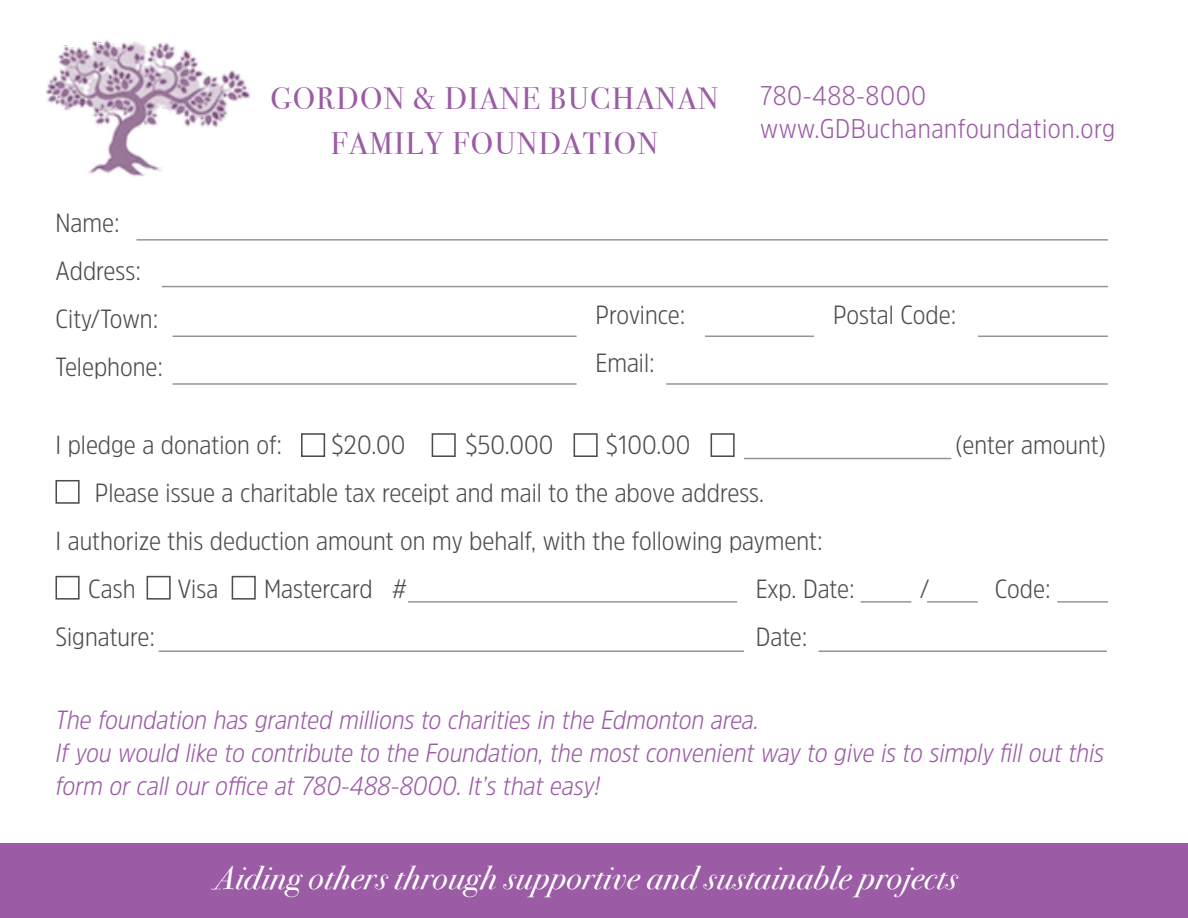
<style>
.page{position:relative;width:1188px;height:918px;background:#fff}
.page>*{position:absolute;margin:0;border:0;box-sizing:border-box;transform-origin:0 0}
.t1{font:33px "Bodoni Svty Two ITCTT Book Ita";letter-spacing:.02em;color:#fff}
.t2{font:30.9px/45.6px "Bodoni Svty Two ITCTT Book";letter-spacing:.05em;color:#9b5ba5;text-align:center}
.t3{font:300 27px/33px "Amsi Pro Narw";letter-spacing:.02em;color:#9b5ba5}
.t4{font:300 26.4px "Amsi Pro Narw";color:#4b4c4d}
.t5{font:italic 300 26.4px/33px "Amsi Pro Narw";color:#9b5ba5}
</style>
<div class="page">
<div style="left:0;top:844px;width:1188px;height:74px;background:#9b5ba5"></div>
<hr style="left:136px;top:239px;width:972px;height:2px;background:#939598">
<hr style="left:162px;top:286px;width:946px;height:1px;background:#939598">
<hr style="left:173px;top:336px;width:404px;height:1px;background:#939598">
<hr style="left:705px;top:336px;width:109px;height:1px;background:#939598">
<hr style="left:666px;top:383px;width:442px;height:2px;background:#939598">
<hr style="left:978px;top:336px;width:130px;height:1px;background:#939598">
<hr style="left:173px;top:383px;width:404px;height:2px;background:#939598">
<hr style="left:744px;top:458px;width:207px;height:1px;background:#939598">
<hr style="left:408px;top:601px;width:329px;height:2px;background:#939598">
<hr style="left:861px;top:601px;width:50px;height:2px;background:#939598">
<hr style="left:927px;top:601px;width:51px;height:2px;background:#939598">
<hr style="left:1057px;top:601px;width:51px;height:2px;background:#939598">
<hr style="left:159px;top:650px;width:585px;height:2px;background:#939598">
<hr style="left:819px;top:650px;width:288px;height:2px;background:#939598">
<div style="left:301px;top:433px;width:24px;height:24px;border:2px solid #4b4c4d"></div>
<div style="left:55px;top:480px;width:25px;height:24px;border:2px solid #4b4c4d"></div>
<div style="left:55px;top:576px;width:25px;height:24px;border:2px solid #4b4c4d"></div>
<div style="left:147px;top:576px;width:24px;height:24px;border:2px solid #4b4c4d"></div>
<div style="left:232px;top:576px;width:24px;height:24px;border:2px solid #4b4c4d"></div>
<div style="left:432px;top:433px;width:24px;height:24px;border:2px solid #4b4c4d"></div>
<div style="left:711px;top:433px;width:24px;height:24px;border:2px solid #4b4c4d"></div>
<div style="left:574px;top:433px;width:24px;height:24px;border:2px solid #4b4c4d"></div>
<img style="left:46px;top:40px;width:206px;height:137px">
<p class="t4" style="left:56px;top:204px;width:66px">Name:</p>
<p class="t4" style="left:56px;top:252px;width:87px">Address:</p>
<p class="t4" style="left:56px;top:300px;width:104px">City/Town:</p>
<p class="t4" style="left:56px;top:348px;width:109px">Telephone:</p>
<p class="t2" style="left:271px;top:72px;width:449px">GORDON &amp; DIANE BUCHANAN<br>FAMILY FOUNDATION</p>
<p class="t3" style="left:760px;top:79px;width:357px">780-488-8000 www.GDBuchananfoundation.org</p>
<p class="t4" style="left:596px;top:297px;width:91px">Province:</p>
<p class="t4" style="left:596px;top:345px;width:61px">Email:</p>
<p class="t4" style="left:833px;top:297px;width:125px">Postal Code:</p>
<p class="t4" style="left:331px;top:426px;width:76px">$20.00</p>
<p class="t4" style="left:466px;top:426px;width:89px">$50.000</p>
<p class="t4" style="left:606px;top:426px;width:86px">$100.00</p>
<p class="t4" style="left:955px;top:426px;width:153px">(enter amount)</p>
<p class="t4" style="left:56px;top:426px;width:228px">I pledge a donation of:</p>
<p class="t4" style="left:95px;top:474px;width:671px">Please issue a charitable tax receipt and mail to the above address.</p>
<p class="t4" style="left:56px;top:522px;width:769px">I authorize this deduction amount on my behalf, with the following payment:</p>
<p class="t4" style="left:88px;top:570px;width:49px">Cash</p>
<p class="t4" style="left:178px;top:570px;width:42px">Visa</p>
<p class="t4" style="left:264px;top:570px;width:144px">Mastercard #</p>
<p class="t4" style="left:756px;top:570px;width:101px">Exp. Date:</p>
<p class="t4" style="left:920px;top:570px;width:11px">/</p>
<p class="t4" style="left:995px;top:570px;width:58px">Code:</p>
<p class="t4" style="left:56px;top:619px;width:101px">Signature:</p>
<p class="t4" style="left:756px;top:619px;width:53px">Date:</p>
<p class="t5" style="left:56px;top:702px;width:705px">The foundation has granted millions to charities in the Edmonton area.</p>
<p class="t5" style="left:56px;top:735px;width:1050px">If you would like to contribute to the Foundation, the most convenient way to give is to simply fill out this form or call our office at 780-488-8000. It’s that easy!</p>
<p class="t1" style="left:214px;top:849px;width:745px">Aiding others through supportive and sustainable projects</p>
</div>
